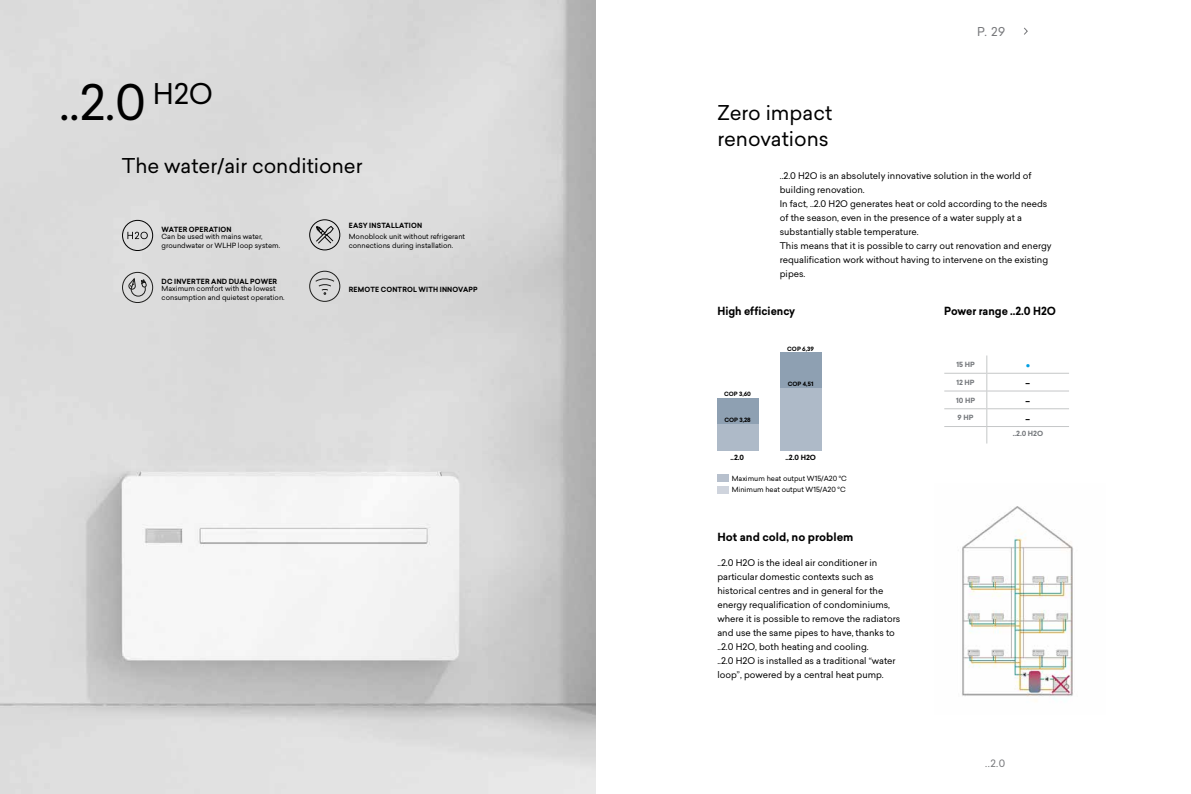
<style>
.page{position:relative;width:1191px;height:794px;background:#fff}
.page>*{position:absolute;margin:0;border:0;box-sizing:border-box;transform-origin:0 0}
.t1{font:48px "Sailec";color:#000}
.t2{font:20px/26px "Sailec";color:#000}
.t3{font:13px "Sailec";color:#000}
.t4{font:700 13px "Sailec";color:#009fe3}
.t5{font:12px "Sailec";color:#76777a}
.t6{font:700 11px "Sailec";color:#000;scale:.95 1}
.t7{font:700 11px "Sailec";color:#000}
.t8{font:10px "Sailec";color:#76777a}
.t9{font:9px/14px "Sailec";color:#000}
.t10{font:7px/9px "Sailec";color:#000}
.t11{font:700 7px "Sailec";letter-spacing:.025em;color:#000;scale:.95 1}
.t12{font:700 7px "Sailec";color:#74777b}
.t13{font:700 7px "Sailec";letter-spacing:.025em;color:#000}
.t14{font:700 5.8px "Sailec";color:#000}
</style>
<div class="page">
<svg style="left:1024px;top:27px;width:4px;height:8px"></svg>
<img style="left:0;top:0;width:595px;height:794px">
<div style="left:309px;top:219px;width:31px;height:31px;border:1px solid #010101;border-radius:50%"></div>
<svg style="left:315px;top:226px;width:19px;height:18px"></svg>
<div style="left:122px;top:272px;width:31px;height:31px;border:1px solid #1d1d1b;border-radius:50%"></div>
<svg style="left:128px;top:277px;width:19px;height:20px"></svg>
<div style="left:122px;top:220px;width:31px;height:31px;border:1px solid #010101;border-radius:50%"></div>
<svg style="left:127px;top:232px;width:21px;height:7px"></svg>
<div style="left:309px;top:271px;width:31px;height:31px;border:1px solid #1d1d1b;border-radius:50%"></div>
<svg style="left:315px;top:278px;width:20px;height:17px"></svg>
<img style="left:962px;top:506px;width:111px;height:196px">
<div style="left:716px;top:398px;width:42px;height:53px;background:#aebac8"></div>
<div style="left:780px;top:352px;width:41px;height:99px;background:#aebac8"></div>
<div style="left:716px;top:398px;width:42px;height:25px;background:#8ea0b2"></div>
<div style="left:780px;top:352px;width:41px;height:36px;background:#8ea0b2"></div>
<div style="left:717px;top:486px;width:12px;height:7px;background:#cfd4dd"></div>
<div style="left:717px;top:475px;width:12px;height:7px;background:#b7c0cd"></div>
<hr style="left:944px;top:373px;width:42px;height:1px;background:#c5c7c8">
<hr style="left:987px;top:373px;width:82px;height:1px;background:#c5c7c8">
<hr style="left:944px;top:391px;width:42px;height:1px;background:#c5c7c8">
<hr style="left:987px;top:391px;width:82px;height:1px;background:#c5c7c8">
<hr style="left:944px;top:408px;width:42px;height:1px;background:#c5c7c8">
<hr style="left:987px;top:408px;width:82px;height:1px;background:#c5c7c8">
<hr style="left:944px;top:426px;width:42px;height:1px;background:#c5c7c8">
<hr style="left:986px;top:426px;width:83px;height:1px;background:#c5c7c8">
<svg style="left:986px;top:355px;width:1px;height:88px"></svg>
<h1 class="t1" style="left:60px;top:68px;width:155px">..2.0 <sup>H2O</sup></h1>
<h2 class="t2" style="left:122px;top:152px;width:242px">The water/air conditioner</h2>
<p class="t11" style="left:162px;top:224px;width:75px">WATER OPERATION</p>
<p class="t10" style="left:162px;top:232px;width:120px">Can be used with mains water, groundwater or WLHP loop system.</p>
<p class="t11" style="left:162px;top:276px;width:123px">DC INVERTER AND DUAL POWER</p>
<p class="t10" style="left:162px;top:284px;width:125px">Maximum comfort with the lowest consumption and quietest operation.</p>
<p class="t11" style="left:349px;top:220px;width:79px">EASY INSTALLATION</p>
<p class="t10" style="left:349px;top:232px;width:118px">Monoblock unit without refrigerant connections during installation.</p>
<p class="t11" style="left:349px;top:284px;width:137px">REMOTE CONTROL WITH INNOVAPP</p>
<h2 class="t2" style="left:717px;top:100px;width:116px">Zero impact renovations</h2>
<h3 class="t5" style="left:977px;top:23px;width:29px">P. 29</h3>
<p class="t9" style="left:780px;top:169px;width:273px">..2.0 H2O is an absolutely innovative solution in the world of building renovation.<br>In fact, ..2.0 H2O generates heat or cold according to the needs of the season, even in the presence of a water supply at a substantially stable temperature.<br>This means that it is possible to carry out renovation and energy requalification work without having to intervene on the existing pipes.</p>
<p class="t6" style="left:717px;top:303px;width:83px">High efficiency</p>
<p class="t14" style="left:787px;top:344px;width:28px">COP 6,39</p>
<p class="t14" style="left:724px;top:390px;width:28px">COP 3,60</p>
<p class="t14" style="left:724px;top:415px;width:28px">COP 3,28</p>
<p class="t14" style="left:788px;top:379px;width:27px">COP 4,51</p>
<p class="t13" style="left:730px;top:452px;width:15px">..2.0</p>
<p class="t13" style="left:785px;top:452px;width:32px">..2.0 H2O</p>
<p class="t10" style="left:731px;top:472px;width:117px;line-height:11.2px">Maximum heat output W15/A20 °C<br>Minimum heat output W15/A20 °C</p>
<p class="t7" style="left:717px;top:529px;width:138px">Hot and cold, no problem</p>
<p class="t9" style="left:717px;top:555px;width:184px">..2.0 H2O is the ideal air conditioner in particular domestic contexts such as historical centres and in general for the energy requalification of condominiums, where it is possible to remove the radiators and use the same pipes to have, thanks to ..2.0 H2O, both heating and cooling.<br>..2.0 H2O is installed as a traditional “water loop”, powered by a central heat pump.</p>
<p class="t6" style="left:944px;top:303px;width:119px">Power range ..2.0 H2O</p>
<p class="t12" style="left:956px;top:359px;width:20px">15 HP</p>
<h3 class="t4" style="left:1025px;top:355px;width:6px">•</h3>
<p class="t12" style="left:956px;top:377px;width:20px">12 HP</p>
<h3 class="t3" style="left:1025px;top:373px;width:7px">-</h3>
<p class="t12" style="left:956px;top:395px;width:20px">10 HP</p>
<h3 class="t3" style="left:1025px;top:391px;width:7px">-</h3>
<p class="t12" style="left:957px;top:413px;width:17px">9 HP</p>
<h3 class="t3" style="left:1025px;top:409px;width:7px">-</h3>
<p class="t12" style="left:1012px;top:428px;width:32px">..2.0 H2O</p>
<p class="t8" style="left:985px;top:756px;width:22px">..2.0</p>
</div>
